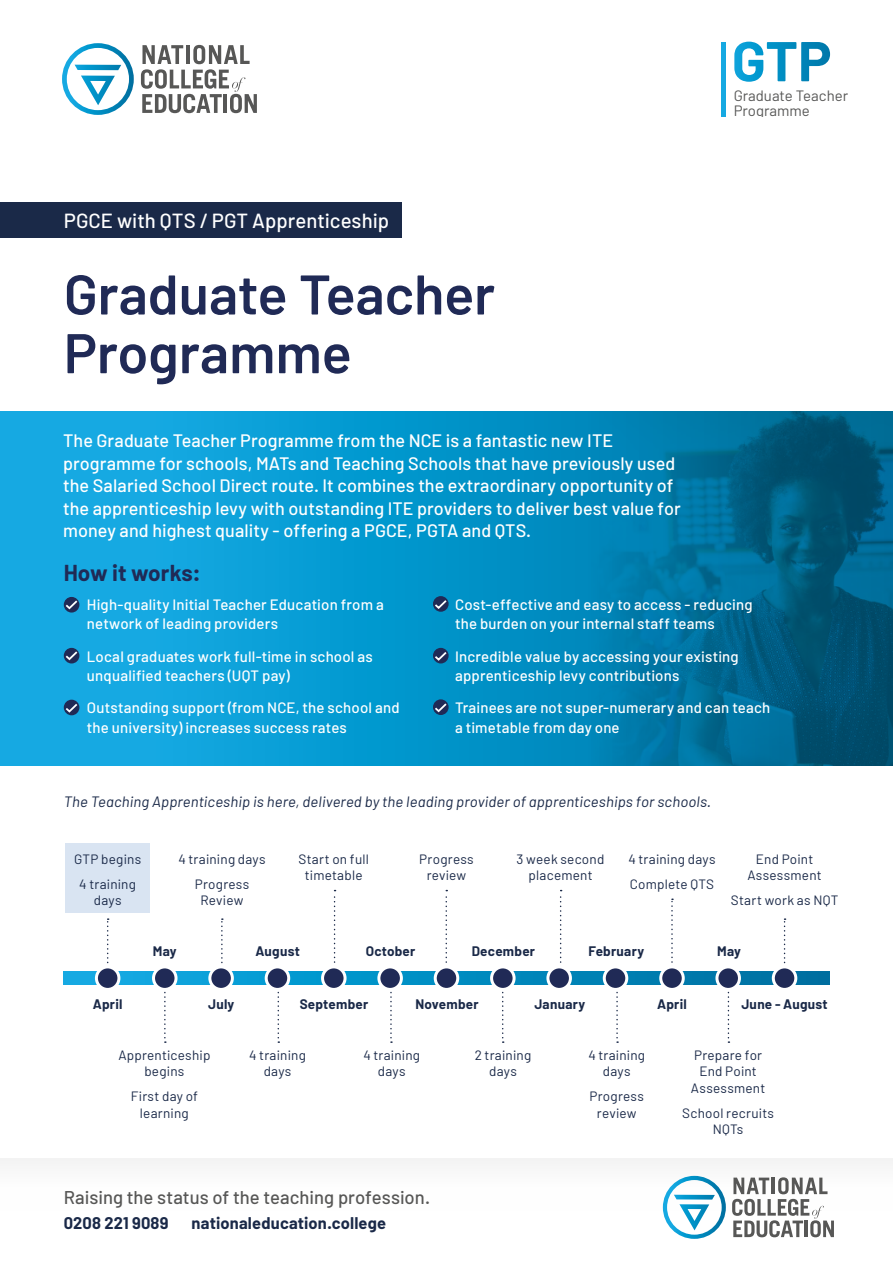
<style>
.page{position:relative;width:893px;height:1263px;background:#fff}
.page>*{position:absolute;margin:0;border:0;box-sizing:border-box;transform-origin:0 0}
.t1{font:600 55.8px/58.7px "Barlow";color:#202a56}
.t2{font:700 22.5px "Barlow";letter-spacing:-.005em;color:#202a56}
.t3{font:500 20.4px "Barlow";color:#fff}
.t4{font:500 18.45px "Barlow";color:#575756}
.t5{font:500 18px/22.5px "Barlow";letter-spacing:.005em;color:#fff}
.t6{font:700 16.5px "Barlow";letter-spacing:.01em;color:#1a2948}
.t7{font:500 15px/19.5px "Barlow";letter-spacing:.01em;color:#fff}
.t8{font:italic 15px "Barlow";letter-spacing:.01em;color:#1a2948}
.t9{font:15px/14.7px "Barlow";color:#575756}
.t10{font:13.5px/16.5px "Barlow";letter-spacing:.02em;color:#1a2948;text-align:center}
.t11{font:700 13.5px "Barlow";letter-spacing:.02em;color:#1a2948}
</style>
<div class="page">
<svg style="left:107px;top:918px;width:2px;height:46px"></svg>
<svg style="left:221px;top:918px;width:2px;height:46px"></svg>
<svg style="left:334px;top:890px;width:2px;height:73px"></svg>
<svg style="left:445px;top:890px;width:2px;height:73px"></svg>
<svg style="left:560px;top:890px;width:2px;height:73px"></svg>
<svg style="left:671px;top:898px;width:2px;height:65px"></svg>
<svg style="left:784px;top:918px;width:1px;height:46px"></svg>
<svg style="left:164px;top:991px;width:2px;height:52px"></svg>
<svg style="left:278px;top:991px;width:1px;height:52px"></svg>
<svg style="left:390px;top:991px;width:2px;height:52px"></svg>
<svg style="left:502px;top:991px;width:2px;height:52px"></svg>
<svg style="left:616px;top:991px;width:2px;height:52px"></svg>
<svg style="left:728px;top:991px;width:1px;height:52px"></svg>
<svg style="left:0;top:411px;width:591px;height:355px;background:#099cd4"></svg>
<img style="left:591px;top:411px;width:302px;height:355px">
<svg style="left:62px;top:43px;width:72px;height:72px"></svg>
<svg style="left:141px;top:45px;width:116px;height:68px"></svg>
<div style="left:0;top:202px;width:401px;height:36px;background:#1a2948"></div>
<svg style="left:433px;top:648px;width:16px;height:15px"></svg>
<svg style="left:433px;top:650px;width:15px;height:12px"></svg>
<svg style="left:433px;top:699px;width:16px;height:16px"></svg>
<svg style="left:433px;top:701px;width:15px;height:13px"></svg>
<div style="left:64px;top:597px;width:15px;height:15px;background:#202a56;border-radius:50%"></div>
<svg style="left:64px;top:599px;width:15px;height:12px"></svg>
<div style="left:64px;top:648px;width:15px;height:15px;background:#202a56;border-radius:50%"></div>
<svg style="left:64px;top:649px;width:15px;height:12px"></svg>
<div style="left:64px;top:700px;width:15px;height:15px;background:#202a56;border-radius:50%"></div>
<svg style="left:64px;top:702px;width:15px;height:12px"></svg>
<svg style="left:433px;top:596px;width:16px;height:16px"></svg>
<svg style="left:433px;top:598px;width:15px;height:12px"></svg>
<div style="left:0;top:1158px;width:893px;height:52px;background:#fbfbfb"></div>
<svg style="left:663px;top:1176px;width:63px;height:63px"></svg>
<svg style="left:732px;top:1177px;width:102px;height:60px"></svg>
<div style="left:65px;top:843px;width:85px;height:70px;background:#d9e4f2"></div>
<svg style="left:734px;top:42px;width:96px;height:40px"></svg>
<hr style="left:721px;top:42px;width:4px;height:74px;background:#16a9e2">
<svg style="left:64px;top:972px;width:765px;height:13px;background:#058dc2"></svg>
<div style="left:96px;top:967px;width:23px;height:22px;background:#202a56;border-radius:50%"></div>
<div style="left:95px;top:965px;width:25px;height:26px;border:3px solid #fff;border-radius:50%"></div>
<div style="left:154px;top:967px;width:22px;height:22px;background:#202a56;border-radius:50%"></div>
<div style="left:152px;top:965px;width:26px;height:26px;border:3px solid #fff;border-radius:50%"></div>
<div style="left:210px;top:967px;width:22px;height:22px;background:#202a56;border-radius:50%"></div>
<div style="left:208px;top:965px;width:26px;height:26px;border:3px solid #fff;border-radius:50%"></div>
<div style="left:266px;top:967px;width:23px;height:22px;background:#202a56;border-radius:50%"></div>
<div style="left:265px;top:965px;width:25px;height:26px;border:3px solid #fff;border-radius:50%"></div>
<div style="left:323px;top:967px;width:22px;height:22px;background:#202a56;border-radius:50%"></div>
<div style="left:321px;top:965px;width:26px;height:26px;border:3px solid #fff;border-radius:50%"></div>
<div style="left:379px;top:967px;width:22px;height:22px;background:#202a56;border-radius:50%"></div>
<div style="left:377px;top:965px;width:26px;height:26px;border:3px solid #fff;border-radius:50%"></div>
<div style="left:435px;top:967px;width:23px;height:22px;background:#202a56;border-radius:50%"></div>
<div style="left:434px;top:965px;width:25px;height:26px;border:3px solid #fff;border-radius:50%"></div>
<div style="left:492px;top:967px;width:22px;height:22px;background:#202a56;border-radius:50%"></div>
<div style="left:490px;top:965px;width:26px;height:26px;border:3px solid #fff;border-radius:50%"></div>
<div style="left:548px;top:967px;width:22px;height:22px;background:#202a56;border-radius:50%"></div>
<div style="left:546px;top:965px;width:26px;height:26px;border:3px solid #fff;border-radius:50%"></div>
<div style="left:604px;top:967px;width:23px;height:22px;background:#202a56;border-radius:50%"></div>
<div style="left:603px;top:965px;width:25px;height:26px;border:3px solid #fff;border-radius:50%"></div>
<div style="left:661px;top:967px;width:22px;height:22px;background:#202a56;border-radius:50%"></div>
<div style="left:659px;top:965px;width:26px;height:26px;border:3px solid #fff;border-radius:50%"></div>
<div style="left:717px;top:967px;width:22px;height:22px;background:#202a56;border-radius:50%"></div>
<div style="left:715px;top:965px;width:26px;height:26px;border:3px solid #fff;border-radius:50%"></div>
<div style="left:773px;top:967px;width:23px;height:22px;background:#202a56;border-radius:50%"></div>
<div style="left:772px;top:965px;width:25px;height:26px;border:3px solid #fff;border-radius:50%"></div>
<p class="t3" style="left:64px;top:208px;width:327px">PGCE with QTS / PGT Apprenticeship</p>
<p class="t1" style="left:64px;top:264px;width:433px">Graduate Teacher<br>Programme</p>
<p class="t5" style="left:63px;top:429px;width:619px">The Graduate Teacher Programme from the NCE is a fantastic new ITE programme for schools, MATs and Teaching Schools that have previously used the Salaried School Direct route. It combines the extraordinary opportunity of the apprenticeship levy with outstanding ITE providers to deliver best value for money and highest quality - offering a PGCE, PGTA and QTS.</p>
<p class="t2" style="left:64px;top:558px;width:138px">How it works:</p>
<p class="t9" style="left:734px;top:88px;width:116px">Graduate Teacher<br>Programme</p>
<p class="t7" style="left:87px;top:594px;width:298px">High-quality Initial Teacher Education from a network of leading providers</p>
<p class="t7" style="left:87px;top:646px;width:287px">Local graduates work full-time in school as unqualified teachers (UQT pay)</p>
<p class="t7" style="left:87px;top:698px;width:314px">Outstanding support (from NCE, the school and the university) increases success rates</p>
<p class="t7" style="left:455px;top:594px;width:299px">Cost-effective and easy to access - reducing the burden on your internal staff teams</p>
<p class="t7" style="left:455px;top:646px;width:285px">Incredible value by accessing your existing apprenticeship levy contributions</p>
<p class="t7" style="left:455px;top:698px;width:317px">Trainees are not super-numerary and can teach a timetable from day one</p>
<p class="t8" style="left:64px;top:792px;width:649px">The Teaching Apprenticeship is here, delivered by the leading provider of apprenticeships for schools.</p>
<p class="t10" style="left:74px;top:850px;width:69px">GTP begins</p>
<p class="t10" style="left:79px;top:875px;width:58px">4 training days</p>
<p class="t10" style="left:178px;top:850px;width:89px">4 training days</p>
<p class="t10" style="left:195px;top:875px;width:56px">Progress<br>Review</p>
<p class="t10" style="left:298px;top:850px;width:72px">Start on full timetable</p>
<p class="t10" style="left:419px;top:850px;width:56px">Progress review</p>
<p class="t10" style="left:517px;top:850px;width:89px">3 week second placement</p>
<p class="t10" style="left:628px;top:850px;width:89px">4 training days</p>
<p class="t10" style="left:630px;top:875px;width:86px">Complete QTS</p>
<p class="t10" style="left:747px;top:850px;width:76px">End Point<br>Assessment</p>
<p class="t10" style="left:731px;top:892px;width:109px">Start work as NQT</p>
<p class="t11" style="left:93px;top:995px;width:31px">April</p>
<p class="t11" style="left:153px;top:942px;width:25px">May</p>
<p class="t11" style="left:255px;top:942px;width:46px">August</p>
<p class="t11" style="left:366px;top:942px;width:51px">October</p>
<p class="t11" style="left:472px;top:942px;width:65px">December</p>
<p class="t11" style="left:588px;top:942px;width:57px">February</p>
<p class="t11" style="left:717px;top:942px;width:25px">May</p>
<p class="t11" style="left:208px;top:995px;width:28px">July</p>
<p class="t11" style="left:300px;top:995px;width:70px">September</p>
<p class="t11" style="left:415px;top:995px;width:65px">November</p>
<p class="t11" style="left:534px;top:995px;width:52px">January</p>
<p class="t11" style="left:657px;top:995px;width:31px">April</p>
<p class="t11" style="left:741px;top:995px;width:88px">June - August</p>
<p class="t10" style="left:118px;top:1046px;width:94px">Apprenticeship begins</p>
<p class="t10" style="left:131px;top:1087px;width:69px">First day of learning</p>
<p class="t10" style="left:363px;top:1046px;width:58px">4 training days</p>
<p class="t10" style="left:475px;top:1046px;width:58px">2 training days</p>
<p class="t10" style="left:249px;top:1046px;width:58px">4 training days</p>
<p class="t10" style="left:588px;top:1046px;width:58px">4 training days</p>
<p class="t10" style="left:589px;top:1087px;width:56px">Progress review</p>
<p class="t4" style="left:64px;top:1186px;width:368px">Raising the status of the teaching profession.</p>
<p class="t6" style="left:64px;top:1212px;width:106px">0208 221 9089</p>
<p class="t6" style="left:192px;top:1212px;width:196px">nationaleducation.college</p>
<p class="t10" style="left:691px;top:1046px;width:76px">Prepare for<br>End Point<br>Assessment</p>
<p class="t10" style="left:682px;top:1104px;width:93px">School recruits<br>NQTs</p>
</div>
